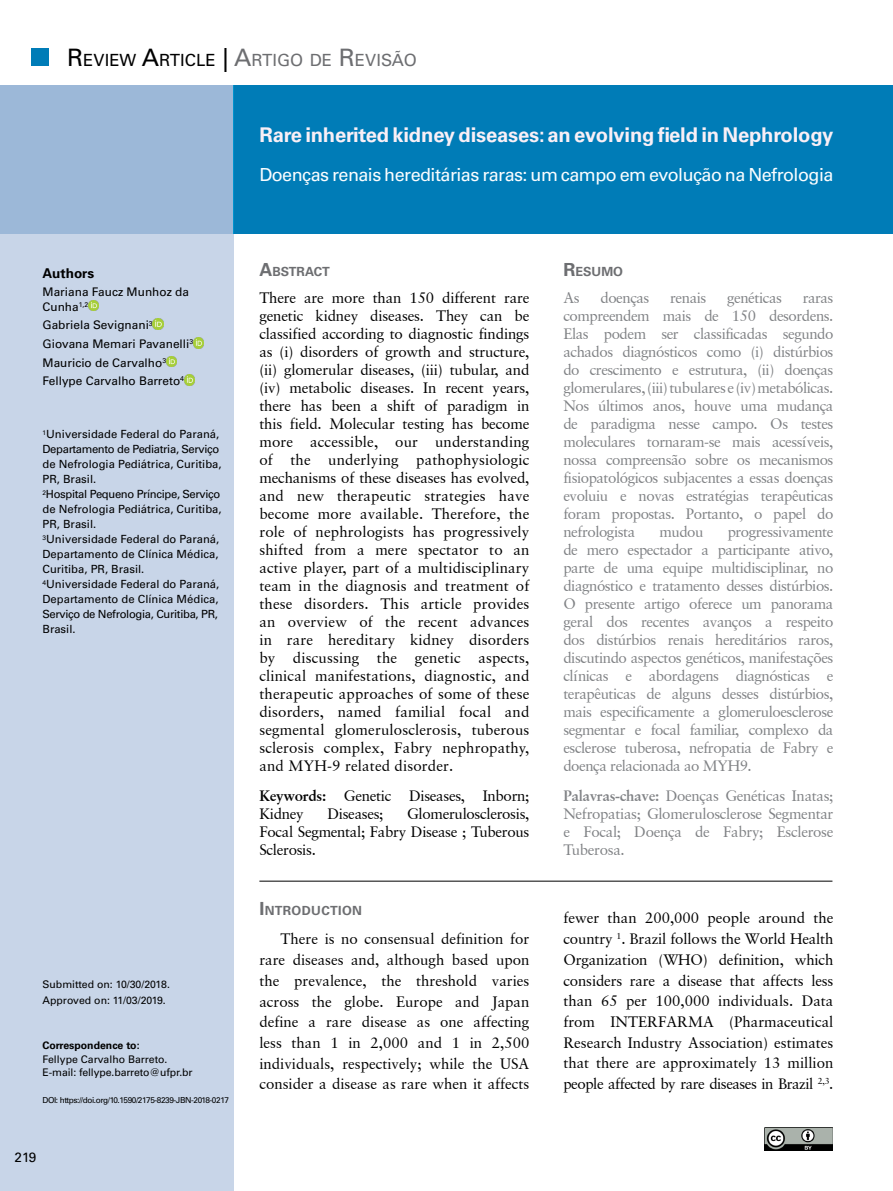
<style>
.page{position:relative;width:893px;height:1191px;background:#fff}
.page>*{position:absolute;margin:0;border:0;box-sizing:border-box;transform-origin:0 0}
.t1{font:700 20.25px "Univers LT Std";letter-spacing:-.01em;color:#f9eff6}
.t2{font:18px "Univers LT Std";letter-spacing:-.03em;color:#fafdff}
.t3{font:16.8px "Univers LT Std";color:#6d6e71}
.t4{font:15px/18px "Garamond Retrospective S Si";letter-spacing:-.02em;color:#000;text-align:justify}
.t5{font:15px/18px "Garamond Retrospective S Si";letter-spacing:-.03em;color:#808285;text-align:justify}
.t6{font:13.5px "Univers 65 Bold";color:#000}
.t7{font:13.5px "Univers LT Std";color:#000}
.t8{font:700 12.6px "Univers LT Std";letter-spacing:.015em;color:#6d6e71}
.t9{font:11.85px/18.6px "Univers LT Std";color:#000}
.t10{font:11.25px/15px "Univers LT Std";color:#000}
.t11{font:10.5px/15.6px "Univers LT Std";color:#000}
.t12{font:700 10.5px "Univers LT Std";color:#000}
.t13{font:8.25px "Univers LT Std";letter-spacing:-.05em;color:#000101}
.s1{font-size:24px;color:#000}
.s2{color:#000}
.s3{font-size:24px}
.s4{font-size:18px}
.s5{font-weight:700}
</style>
<div class="page">
<div style="left:0;top:234px;width:234px;height:957px;background:#c8d5e8"></div>
<div style="left:234px;top:85px;width:659px;height:149px;background:#007cb7"></div>
<div style="left:0;top:85px;width:234px;height:149px;background:#9cb8d8"></div>
<div style="left:32px;top:49px;width:17px;height:17px;background:#007cb7"></div>
<svg style="left:88px;top:300px;width:11px;height:11px"></svg>
<svg style="left:153px;top:319px;width:10px;height:10px"></svg>
<svg style="left:193px;top:337px;width:11px;height:11px"></svg>
<svg style="left:166px;top:356px;width:11px;height:11px"></svg>
<svg style="left:184px;top:375px;width:11px;height:10px"></svg>
<img style="left:764px;top:1127px;width:68px;height:23px">
<hr style="left:259px;top:881px;width:573px;height:1px;background:#000">
<p class="t3" style="left:67px;top:50px;width:351px"><span class="s1">R</span><span class="s2">EVIEW</span> <span class="s1">A</span><span class="s2">RTICLE</span> <span class="s1">|</span> <span class="s3">A</span>RTIGO DE <span class="s3">R</span>EVISÃO</p>
<h1 class="t1" style="left:259px;top:123px;width:575px">Rare inherited kidney diseases: an evolving field in Nephrology</h1>
<p class="t2" style="left:259px;top:164px;width:576px">Doenças renais hereditárias raras: um campo em evolução na Nefrologia</p>
<p class="t6" style="left:43px;top:265px;width:53px">Authors</p>
<p class="t9" style="left:43px;top:285px;width:148px;line-height:14.4px">Mariana Faucz Munhoz da<br>Cunha<sup>1,2</sup></p>
<p class="t9" style="left:43px;top:316px;width:152px">Gabriela Sevignani<sup>3<br></sup>Giovana Memari Pavanelli<sup>3<br></sup>Mauricio de Carvalho<sup>3<br></sup>Fellype Carvalho Barreto<sup>4</sup></p>
<p class="t10" style="left:43px;top:427px;width:181px"><sup>1</sup>Universidade Federal do Paraná,<br>Departamento de Pediatria, Serviço de Nefrologia Pediátrica, Curitiba,<br>PR, Brasil.<br><sup>2</sup>Hospital Pequeno Príncipe, Serviço de Nefrologia Pediátrica, Curitiba,<br>PR, Brasil.<br><sup>3</sup>Universidade Federal do Paraná,<br>Departamento de Clínica Médica,<br>Curitiba, PR, Brasil.<br><sup>4</sup>Universidade Federal do Paraná,<br>Departamento de Clínica Médica,<br>Serviço de Nefrologia, Curitiba, PR,<br>Brasil.</p>
<p class="t11" style="left:43px;top:977px;width:129px">Submitted on: 10/30/2018.<br>Approved on: 11/03/2019.</p>
<p class="t12" style="left:43px;top:1039px;width:99px">Correspondence to:</p>
<p class="t11" style="left:43px;top:1052px;width:152px;line-height:13.5px">Fellype Carvalho Barreto.<br>E-mail: fellype.barreto@ufpr.br</p>
<p class="t13" style="left:43px;top:1094px;width:188px">DOI: https://doi.org/10.1590/2175-8239-JBN-2018-0217</p>
<p class="t7" style="left:15px;top:1149px;width:23px">219</p>
<p class="t8" style="left:259px;top:264px;width:72px"><span class="s4">A</span>BSTRACT</p>
<p class="t4" style="left:259px;top:288px;width:272px">There are more than 150 different rare genetic kidney diseases. They can be classified according to diagnostic findings as (i) disorders of growth and structure, (ii) glomerular diseases, (iii) tubular, and (iv) metabolic diseases. In recent years, there has been a shift of paradigm in this field. Molecular testing has become more accessible, our understanding of the underlying pathophysiologic mechanisms of these diseases has evolved, and new therapeutic strategies have become more available. Therefore, the role of nephrologists has progressively shifted from a mere spectator to an active player, part of a multidisciplinary team in the diagnosis and treatment of these disorders. This article provides an overview of the recent advances in rare hereditary kidney disorders by discussing the genetic aspects, clinical manifestations, diagnostic, and therapeutic approaches of some of these disorders, named familial focal and segmental glomerulosclerosis, tuberous sclerosis complex, Fabry nephropathy, and MYH-9 related disorder.</p>
<p class="t4" style="left:259px;top:787px;width:272px"><span class="s5">Keywords:</span> Genetic Diseases, Inborn;<br>Kidney</p>
<p class="t4" style="left:259px;top:805px;width:271px;text-indent:148px">Glomerulosclerosis, Focal Segmental; Fabry Disease ; Tuberous Sclerosis.</p>
<p class="t4" style="left:328px;top:805px;width:57px">Diseases;</p>
<p class="t8" style="left:259px;top:903px;width:104px"><span class="s4">I</span>NTRODUCTION</p>
<p class="t4" style="left:259px;top:928px;width:272px;line-height:20.7px;text-indent:21px">There is no consensual definition for rare diseases and, although based upon the prevalence, the threshold varies across the globe. Europe and Japan define a rare disease as one affecting less than 1 in 2,000 and 1 in 2,500 individuals, respectively; while the USA consider a disease as rare when it affects</p>
<p class="t8" style="left:563px;top:264px;width:61px"><span class="s4">R</span>ESUMO</p>
<p class="t5" style="left:563px;top:288px;width:18px">As</p>
<p class="t5" style="left:600px;top:288px;width:50px">doenças</p>
<p class="t5" style="left:670px;top:288px;width:38px">renais</p>
<p class="t5" style="left:727px;top:288px;width:56px">genéticas</p>
<p class="t5" style="left:563px;top:288px;width:272px;text-indent:239px">raras compreendem mais de 150 desordens.<br>Elas podem ser classificadas segundo achados diagnósticos como (i) distúrbios do crescimento e estrutura, (ii) doenças glomerulares, (iii) tubulares e (iv) metabólicas.<br>Nos últimos anos, houve uma mudança de paradigma nesse campo. Os testes moleculares tornaram-se mais acessíveis, nossa compreensão sobre os mecanismos fisiopatológicos subjacentes a essas doenças evoluiu e novas estratégias terapêuticas foram propostas. Portanto, o papel do nefrologista</p>
<p class="t5" style="left:659px;top:522px;width:46px">mudou</p>
<p class="t5" style="left:563px;top:522px;width:272px;text-indent:164px">progressivamente de mero espectador a participante ativo, parte de uma equipe multidisciplinar, no diagnóstico e tratamento desses distúrbios.<br>O presente artigo oferece um panorama geral dos recentes avanços a respeito dos distúrbios renais hereditários raros, discutindo aspectos genéticos, manifestações clínicas e abordagens diagnósticas e terapêuticas de alguns desses distúrbios, mais especificamente a glomeruloesclerose segmentar e focal familiar, complexo da esclerose tuberosa, nefropatia de Fabry e doença relacionada ao MYH9.</p>
<p class="t5" style="left:563px;top:787px;width:272px"><span class="s5">Palavras-chave:</span> Doenças Genéticas Inatas; Nefropatias; Glomerulosclerose Segmentar e Focal; Doença de Fabry; Esclerose Tuberosa.</p>
<p class="t4" style="left:563px;top:907px;width:272px;line-height:20.7px">fewer than 200,000 people around the country <sup>1</sup>. Brazil follows the World Health Organization (WHO) definition, which considers rare a disease that affects less than 65 per 100,000 individuals. Data from INTERFARMA (Pharmaceutical Research Industry Association) estimates that there are approximately 13 million people affected by rare diseases in Brazil <sup>2,3</sup>.</p>
</div>
